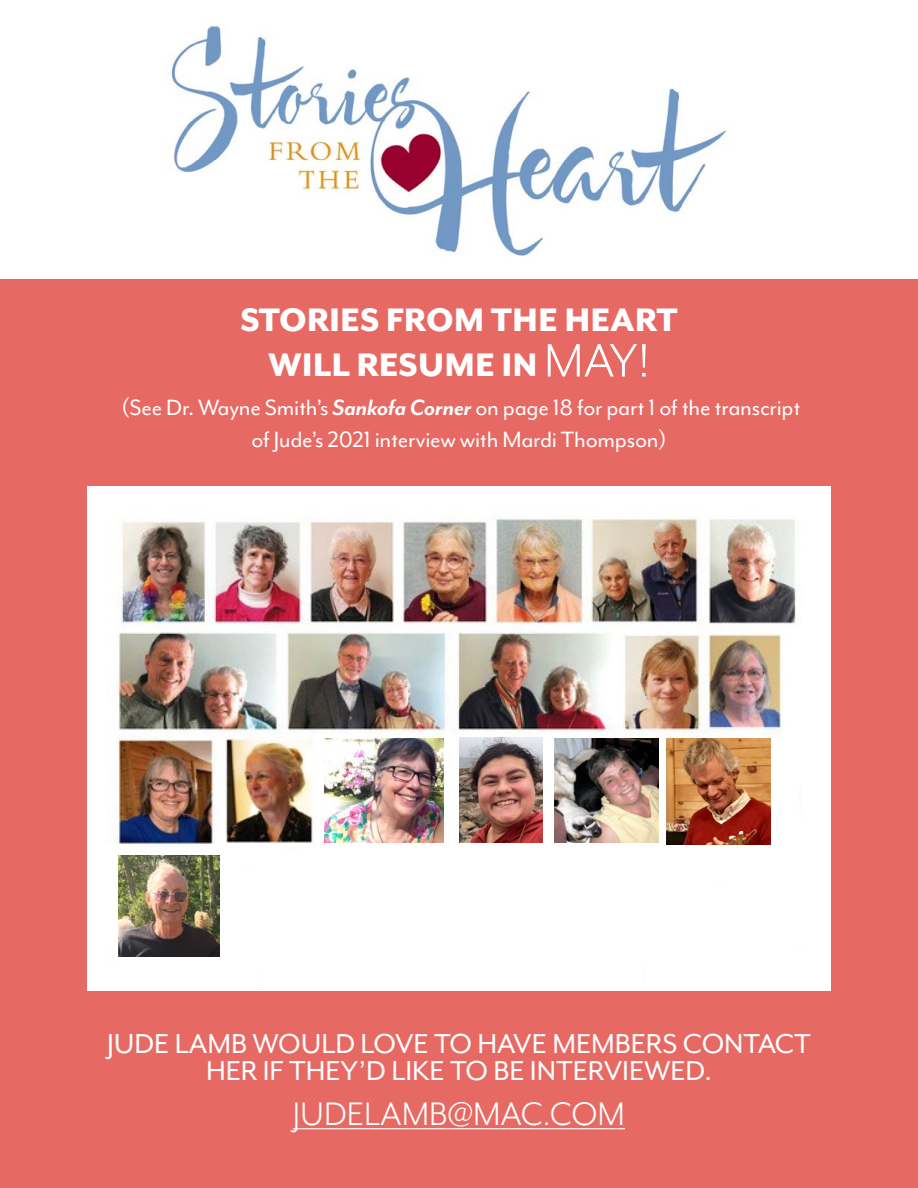
<style>
.page{position:relative;width:918px;height:1188px;background:#fff}
.page>*{position:absolute;margin:0;border:0;box-sizing:border-box;transform-origin:0 0}
.t1{font:800 37.5px/45px "Mr Eaves Mod OT";color:#fff;text-align:center}
.t2{font:37.5px "Mr Eaves Mod OT";color:#fff}
.t3{font:31.5px/27px "Mr Eaves Mod OT";color:#fff;text-align:center}
.t4{font:25.5px/31.5px "Mr Eaves Mod OT";letter-spacing:-.01em;color:#fff;text-align:center}
.s1{font-weight:400;font-size:54px}
.s2{font-weight:700;font-style:italic}
</style>
<div class="page">
<div style="left:0;top:279px;width:918px;height:909px;background:#e66a63"></div>
<img style="left:171px;top:23px;width:557px;height:233px">
<img style="left:87px;top:486px;width:744px;height:505px">
<img style="left:324px;top:739px;width:120px;height:104px">
<img style="left:459px;top:737px;width:84px;height:105px">
<div style="left:639px;top:739px;width:159px;height:141px;background:#fff"></div>
<img style="left:554px;top:739px;width:104px;height:103px">
<img style="left:667px;top:739px;width:104px;height:105px">
<img style="left:118px;top:856px;width:102px;height:101px">
<hr style="left:293px;top:1128px;width:332px;height:1px;background:#fff">
<h1 class="t1" style="left:240px;top:297px;width:439px">STORIES FROM THE HEART<br>WILL RESUME IN <span class="s1">MAY!</span></h1>
<p class="t4" style="left:122px;top:392px;width:680px">(See Dr. Wayne Smith’s <span class="s2">Sankofa Corner</span> on page 18 for part 1 of the transcript of Jude’s 2021 interview with Mardi Thompson)</p>
<p class="t3" style="left:107px;top:1030px;width:705px">JUDE LAMB WOULD LOVE TO HAVE MEMBERS CONTACT<br>HER IF THEY’D LIKE TO BE INTERVIEWED.</p>
<h1 class="t2" style="left:293px;top:1093px;width:334px">JUDELAMB@MAC.COM</h1>
</div>
